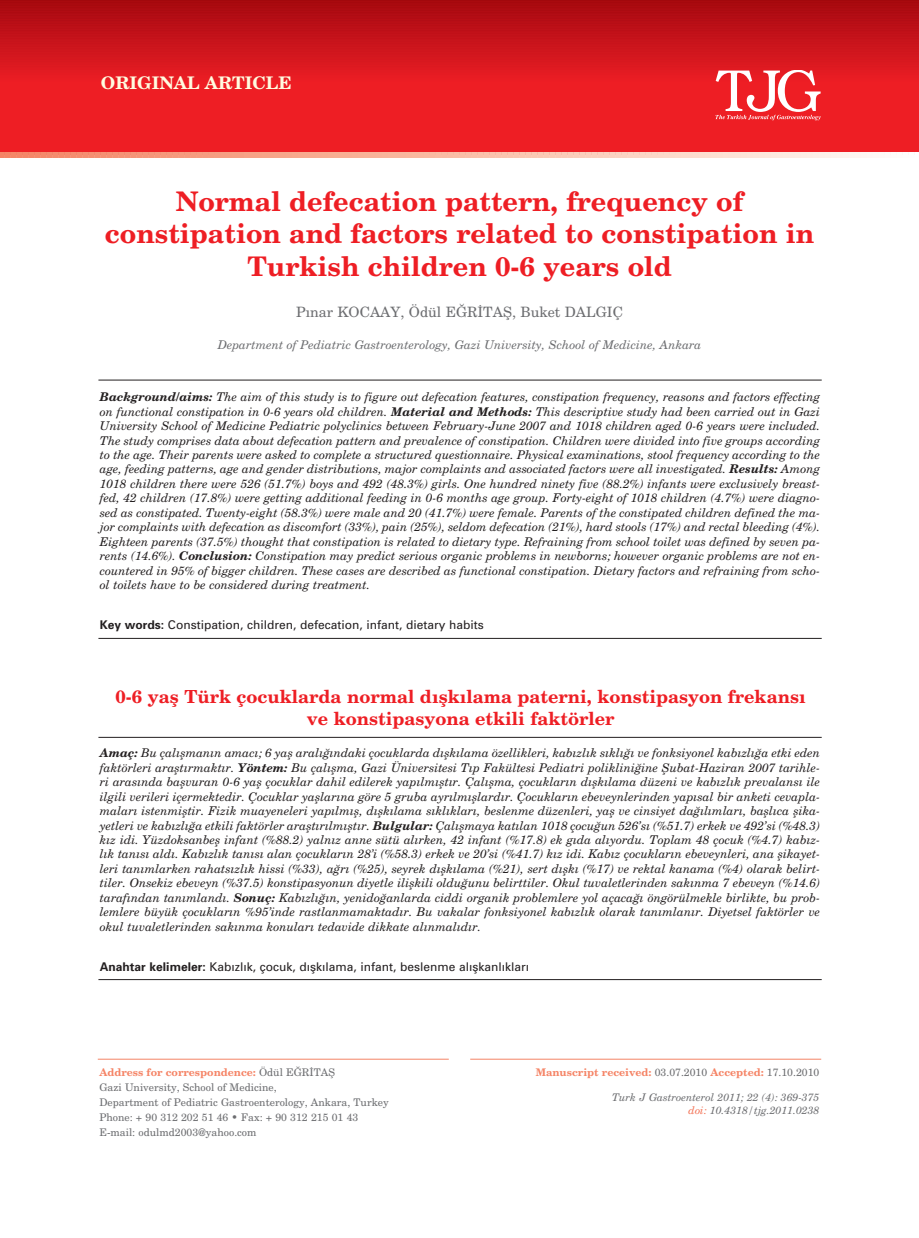
<style>
.page{position:relative;width:919px;height:1238px;background:#fff}
.page>*{position:absolute;margin:0;border:0;box-sizing:border-box;transform-origin:0 0}
.t1{font:700 27px/32.8px "New Century Schlbk TR";color:#ee1e24;text-align:center}
.t2{font:700 18px/21.6px "New Century Schlbk TR";color:#ee1e24;text-align:center}
.t3{font:700 17.4px "New Century Schlbk TR";color:#fffce0}
.t4{font:14.25px "New Century Schlbk TR";color:#6c6d70}
.t5{font:italic 12px/14.4px "New Century Schlbk TR";color:#231f20;text-align:justify}
.t6{font:12px "Univers";color:#231f20}
.t7{font:italic 12px "New Century Schlbk TR";color:#6c6d70}
.t8{font:10.5px/15px "New Century Schlbk TR";color:#6c6d70}
.t9{font:italic 10.5px/12.6px "New Century Schlbk TR";color:#6c6d70;text-align:right}
.t10{font:700 10.5px "New Century Schlbk TR";color:#f58466}
.s1{font-weight:700}
.s2{font-weight:700;color:#f58466}
.s3{font-weight:400;color:#6c6d70}
.s4{color:#f37053}
</style>
<div class="page">
<div style="left:0;top:1px;width:918px;height:154px;background:#ee1e24"></div>
<hr style="left:0;top:1px;width:918px;height:3px;background:#970509">
<hr style="left:0;top:4px;width:918px;height:3px;background:#9a060b">
<hr style="left:0;top:7px;width:918px;height:3px;background:#9d070d">
<hr style="left:0;top:10px;width:918px;height:2px;background:#9f080e">
<hr style="left:0;top:12px;width:918px;height:3px;background:#a20910">
<hr style="left:0;top:15px;width:918px;height:2px;background:#a50a11">
<hr style="left:0;top:17px;width:918px;height:3px;background:#a70a12">
<hr style="left:0;top:20px;width:918px;height:3px;background:#aa0b13">
<hr style="left:0;top:23px;width:918px;height:2px;background:#ad0c14">
<hr style="left:0;top:25px;width:918px;height:3px;background:#b00d15">
<hr style="left:0;top:28px;width:918px;height:2px;background:#b30e16">
<hr style="left:0;top:30px;width:918px;height:3px;background:#b50e16">
<hr style="left:0;top:33px;width:918px;height:2px;background:#b80f17">
<hr style="left:0;top:35px;width:918px;height:3px;background:#bb1018">
<hr style="left:0;top:38px;width:918px;height:2px;background:#bd1019">
<hr style="left:0;top:40px;width:918px;height:3px;background:#c0121a">
<hr style="left:0;top:43px;width:918px;height:3px;background:#c2131b">
<hr style="left:0;top:46px;width:918px;height:2px;background:#c5141b">
<hr style="left:0;top:48px;width:918px;height:3px;background:#c8151c">
<hr style="left:0;top:51px;width:918px;height:2px;background:#ca151d">
<hr style="left:0;top:53px;width:918px;height:3px;background:#cd161d">
<hr style="left:0;top:56px;width:918px;height:2px;background:#cf171e">
<hr style="left:0;top:58px;width:918px;height:3px;background:#d2171f">
<hr style="left:0;top:61px;width:918px;height:3px;background:#d5181f">
<hr style="left:0;top:64px;width:918px;height:2px;background:#d91920">
<hr style="left:0;top:66px;width:918px;height:3px;background:#db1a21">
<hr style="left:0;top:69px;width:918px;height:2px;background:#df1b21">
<hr style="left:0;top:71px;width:918px;height:3px;background:#e11b22">
<hr style="left:0;top:74px;width:918px;height:2px;background:#e51c23">
<hr style="left:0;top:76px;width:918px;height:3px;background:#e81c23">
<svg style="left:1px;top:153px;width:917px;height:5px;background:#f9beaa"></svg>
<hr style="left:98px;top:1058px;width:351px;height:1px;background:#f58466">
<hr style="left:470px;top:1058px;width:351px;height:1px;background:#f58466">
<hr style="left:98px;top:379px;width:723px;height:1px;background:#231f20">
<hr style="left:98px;top:638px;width:723px;height:1px;background:#231f20">
<hr style="left:98px;top:737px;width:723px;height:1px;background:#231f20">
<hr style="left:98px;top:979px;width:723px;height:1px;background:#231f20">
<svg style="left:715px;top:70px;width:105px;height:50px"></svg>
<h3 class="t3" style="left:101px;top:76px;width:192px">ORIGINAL ARTICLE</h3>
<h1 class="t1" style="left:105px;top:186px;width:710px">Normal defecation pattern, frequency of constipation and factors related to constipation in<br>Turkish children 0-6 years old</h1>
<p class="t4" style="left:296px;top:305px;width:328px">P›nar KOCAAY, Ödül E⁄R‹TAfi, Buket DALGIÇ</p>
<p class="t7" style="left:218px;top:340px;width:485px">Department of Pediatric Gastroenterology, Gazi University, School of Medicine, Ankara</p>
<p class="t5" style="left:100px;top:391px;width:721px"><span class="s1">Background/aims:</span> The aim of this study is to figure out defecation features, constipation frequency, reasons and factors effecting on functional constipation in 0-6 years old children. <span class="s1">Material and Methods:</span> This descriptive study had been carried out in Gazi University School of Medicine Pediatric polyclinics between February-June 2007 and 1018 children aged 0-6 years were included.<br>The study comprises data about defecation pattern and prevalence of constipation. Children were divided into five groups according to the age. Their parents were asked to complete a structured questionnaire. Physical examinations, stool frequency according to the age, feeding patterns, age and gender distributions, major complaints and associated factors were all investigated. <span class="s1">Results:</span> Among 1018 children there were 526 (51.7%) boys and 492 (48.3%) girls. One hundred ninety five (88.2%) infants were exclusively breast&shy;fed, 42 children (17.8%) were getting additional feeding in 0-6 months age group. Forty-eight of 1018 children (4.7%) were diagno&shy;sed as constipated. Twenty-eight (58.3%) were male and 20 (41.7%) were female. Parents of the constipated children defined the ma&shy;jor complaints with defecation as discomfort (33%), pain (25%), seldom defecation (21%), hard stools (17%) and rectal bleeding (4%).<br>Eighteen parents (37.5%) thought that constipation is related to dietary type. Refraining from school toilet was defined by seven pa&shy;rents (14.6%). <span class="s1">Conclusion:</span> Constipation may predict serious organic problems in newborns; however organic problems are not en&shy;countered in 95% of bigger children. These cases are described as functional constipation. Dietary factors and refraining from scho&shy;ol toilets have to be considered during treatment.</p>
<p class="t6" style="left:100px;top:620px;width:385px"><span class="s1">Key words:</span> Constipation, children, defecation, infant, dietary habits</p>
<h2 class="t2" style="left:116px;top:687px;width:691px">0-6 yafl Türk çocuklarda normal d›flk›lama paterni, konstipasyon frekans› ve konstipasyona etkili faktörler</h2>
<p class="t5" style="left:100px;top:746px;width:721px"><span class="s1">Amaç:</span> Bu çal›flman›n amac›; 6 yafl aral›¤›ndaki çocuklarda d›flk›lama özellikleri, kab›zl›k s›kl›¤› ve fonksiyonel kab›zl›¤a etki eden faktörleri araflt›rmakt›r. <span class="s1">Yöntem:</span> Bu çal›flma, Gazi Üniversitesi T›p Fakültesi Pediatri poliklini¤ine fiubat-Haziran 2007 tarihle&shy;ri aras›nda baflvuran 0-6 yafl çocuklar dahil edilerek yap›lm›flt›r. Çal›flma, çocuklar›n d›flk›lama düzeni ve kab›zl›k prevalans› ile ilgili verileri içermektedir. Çocuklar yafllar›na göre 5 gruba ayr›lm›fllard›r. Çocuklar›n ebeveynlerinden yap›sal bir anketi cevapla&shy;malar› istenmifltir. Fizik muayeneleri yap›lm›fl, d›flk›lama s›kl›klar›, beslenme düzenleri, yafl ve cinsiyet da¤›l›mlar›, bafll›ca flika&shy;yetleri ve kab›zl›¤a etkili faktörler araflt›r›lm›flt›r. <span class="s1">Bulgular:</span> Çal›flmaya kat›lan 1018 çocu¤un 526’s› (%51.7) erkek ve 492’si (%48.3) k›z idi. Yüzdoksanbefl infant (%88.2) yaln›z anne sütü al›rken, 42 infant (%17.8) ek g›da al›yordu. Toplam 48 çocuk (%4.7) kab›z&shy;l›k tan›s› ald›. Kab›zl›k tan›s› alan çocuklar›n 28’i (%58.3) erkek ve 20’si (%41.7) k›z idi. Kab›z çocuklar›n ebeveynleri, ana flikayet&shy;leri tan›mlarken rahats›zl›k hissi (%33), a¤r› (%25), seyrek d›flk›lama (%21), sert d›flk› (%17) ve rektal kanama (%4) olarak belirt&shy;tiler. Onsekiz ebeveyn (%37.5) konstipasyonun diyetle iliflkili oldu¤unu belirttiler. Okul tuvaletlerinden sak›nma 7 ebeveyn (%14.6) taraf›ndan tan›mland›. <span class="s1">Sonuç:</span> Kab›zl›¤›n, yenido¤anlarda ciddi organik problemlere yol açaca¤› öngörülmekle birlikte, bu prob&shy;lemlere büyük çocuklar›n %95’inde rastlanmamaktad›r. Bu vakalar fonksiyonel kab›zl›k olarak tan›mlan›r. Diyetsel faktörler ve okul tuvaletlerinden sak›nma konular› tedavide dikkate al›nmal›d›r.</p>
<p class="t6" style="left:100px;top:961px;width:431px"><span class="s1">Anahtar kelimeler:</span> Kab›zl›k, çocuk, d›flk›lama, infant, beslenme al›flkanl›klar›</p>
<p class="t8" style="left:99px;top:1065px;width:291px"><span class="s2">Address for correspondence:</span> Ödül E⁄R‹TAfi<br>Gazi University, School of Medicine,<br>Department of Pediatric Gastroenterology, Ankara, Turkey Phone: + 90 312 202 51 46 • Fax: + 90 312 215 01 43<br>E-mail: odulmd2003@yahoo.com</p>
<p class="t10" style="left:535px;top:1067px;width:285px">Manuscript received: <span class="s3">03.07.2010</span> Accepted: <span class="s3">17.10.2010</span></p>
<p class="t9" style="left:612px;top:1091px;width:209px">Turk J Gastroenterol 2011; 22 (4): 369-375 <span class="s4">doi:</span> 10.4318/tjg.2011.0238</p>
</div>
